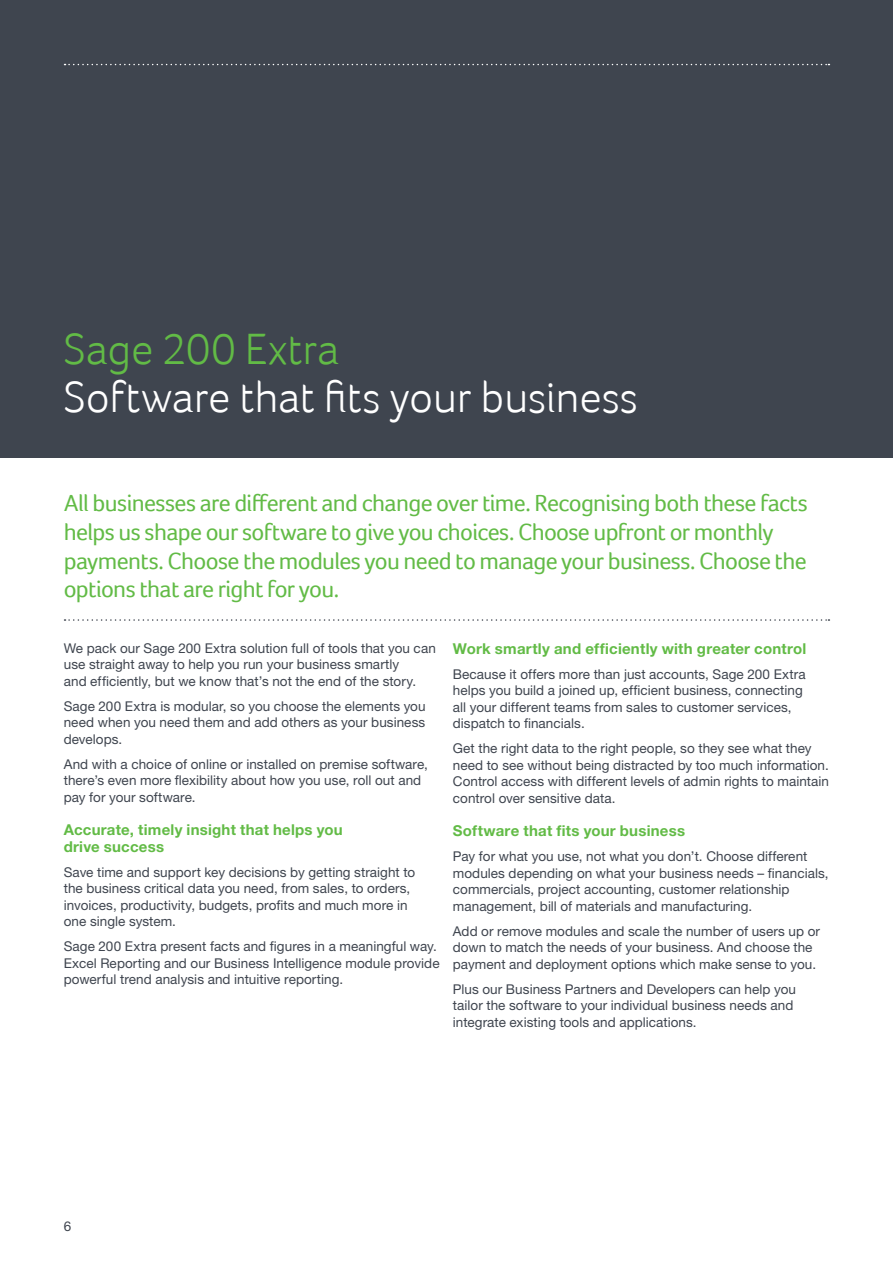
<style>
.page{position:relative;width:893px;height:1263px;background:#fff}
.page>*{position:absolute;margin:0;border:0;box-sizing:border-box;transform-origin:0 0}
.t1{font:300 45px "Foco";letter-spacing:-.005em;color:#fff}
.t2{font:300 45px "Foco";letter-spacing:.005em;color:#62bb46}
.t3{font:24px/28.8px "Foco";letter-spacing:-.03em;color:#62bb46}
.t4{font:700 15px/16.5px "Helvetica Neue";letter-spacing:.015em;color:#62bb46}
.t5{font:13.5px/16.5px "Helvetica Neue";letter-spacing:.005em;color:#3f454f}
</style>
<div class="page">
<div style="left:0;top:0;width:893px;height:457px;background:#3f454f"></div>
<svg style="left:65px;top:619px;width:764px;height:2px"></svg>
<svg style="left:65px;top:64px;width:764px;height:1px"></svg>
<h1 class="t2" style="left:64px;top:322px;width:277px">Sage 200 Extra</h1>
<h1 class="t1" style="left:64px;top:370px;width:576px">Software that fits your business</h1>
<p class="t3" style="left:64px;top:488px;width:746px">All businesses are different and change over time. Recognising both these facts helps us shape our software to give you choices. Choose upfront or monthly payments. Choose the modules you need to manage your business. Choose the options that are right for you.</p>
<p class="t5" style="left:64px;top:639px;width:374px">We pack our Sage 200 Extra solution full of tools that you can use straight away to help you run your business smartly<br>and efficiently, but we know that’s not the end of the story.</p>
<p class="t5" style="left:64px;top:697px;width:363px;text-align:justify">Sage 200 Extra is modular, so you choose the elements you need when you need them and add others as your business develops.</p>
<p class="t5" style="left:64px;top:755px;width:366px">And with a choice of online or installed on premise software, there’s even more flexibility about how you use, roll out and pay for your software.</p>
<p class="t4" style="left:64px;top:821px;width:280px">Accurate, timely insight that helps you drive success</p>
<p class="t5" style="left:64px;top:863px;width:353px">Save time and support key decisions by getting straight to the business critical data you need, from sales, to orders, invoices, productivity, budgets, profits and much more in one single system.</p>
<p class="t5" style="left:64px;top:938px;width:377px">Sage 200 Extra present facts and figures in a meaningful way.<br>Excel Reporting and our Business Intelligence module provide powerful trend analysis and intuitive reporting.</p>
<p class="t4" style="left:453px;top:640px;width:355px">Work smartly and efficiently with greater control</p>
<p class="t5" style="left:453px;top:665px;width:354px">Because it offers more than just accounts, Sage 200 Extra helps you build a joined up, efficient business, connecting all your different teams from sales to customer services, dispatch to financials.</p>
<p class="t5" style="left:453px;top:740px;width:378px">Get the right data to the right people, so they see what they need to see without being distracted by too much information.<br>Control access with different levels of admin rights to maintain control over sensitive data.</p>
<p class="t4" style="left:453px;top:822px;width:234px">Software that fits your business</p>
<p class="t5" style="left:453px;top:848px;width:377px">Pay for what you use, not what you don’t. Choose different modules depending on what your business needs – financials, commercials, project accounting, customer relationship management, bill of materials and manufacturing.</p>
<p class="t5" style="left:453px;top:922px;width:369px">Add or remove modules and scale the number of users up or down to match the needs of your business. And choose the payment and deployment options which make sense to you.</p>
<p class="t5" style="left:453px;top:980px;width:345px">Plus our Business Partners and Developers can help you tailor the software to your individual business needs and integrate existing tools and applications.</p>
<p class="t5" style="left:64px;top:1218px;width:9px">6</p>
</div>
